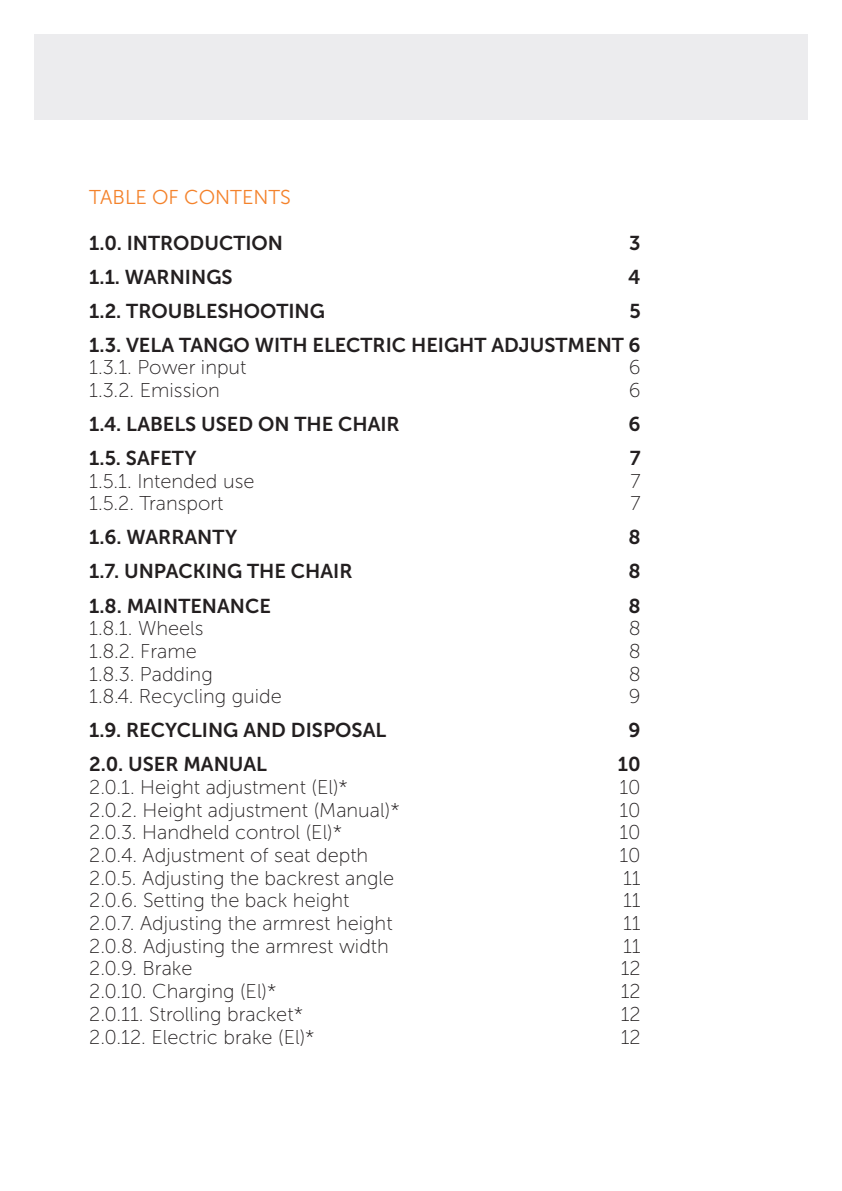
<style>
.page{position:relative;width:842px;height:1191px;background:#fff}
.page>*{position:absolute;margin:0;border:0;box-sizing:border-box;transform-origin:0 0}
.Brødtekst{font:20px "Museo Sans 100";color:#231f20}
.Nummerreret_afsnitso{font:20px "Museo Sans 700";color:#231f20}
.Nummerreret_afsnitso-2{font:20px "Museo Sans 100";color:#231f20}
.Overskrift_orange{font:20px "Museo Sans 300";color:#f4822b}
</style>
<div class="page">
<div style="left:34px;top:34px;width:774px;height:86px;background:#ececee"></div>
<p class="Overskrift_orange" style="left:89px;top:186px;width:203px">TABLE OF CONTENTS</p>
<p class="Nummerreret_afsnitso" style="left:89px;top:231px;width:195px">1.0. INTRODUCTION</p>
<p class="Nummerreret_afsnitso" style="left:629px;top:231px;width:13px">3</p>
<p class="Nummerreret_afsnitso" style="left:89px;top:265px;width:145px">1.1. WARNINGS</p>
<p class="Nummerreret_afsnitso" style="left:628px;top:265px;width:14px">4</p>
<p class="Nummerreret_afsnitso" style="left:89px;top:299px;width:237px">1.2. TROUBLESHOOTING</p>
<p class="Nummerreret_afsnitso" style="left:629px;top:299px;width:13px">5</p>
<p class="Nummerreret_afsnitso" style="left:89px;top:333px;width:553px">1.3. VELA TANGO WITH ELECTRIC HEIGHT ADJUSTMENT 6</p>
<p class="Brødtekst" style="left:89px;top:357px;width:159px">1.3.1. Power input</p>
<p class="Brødtekst" style="left:629px;top:357px;width:13px">6</p>
<p class="Brødtekst" style="left:89px;top:379px;width:132px">1.3.2. Emission</p>
<p class="Brødtekst" style="left:629px;top:379px;width:13px">6</p>
<p class="Nummerreret_afsnitso" style="left:89px;top:413px;width:312px">1.4. LABELS USED ON THE CHAIR</p>
<p class="Nummerreret_afsnitso" style="left:629px;top:413px;width:14px">6</p>
<p class="Nummerreret_afsnitso" style="left:89px;top:447px;width:109px">1.5. SAFETY</p>
<p class="Nummerreret_afsnitso" style="left:630px;top:447px;width:12px">7</p>
<p class="Nummerreret_afsnitso-2" style="left:89px;top:470px;width:167px">1.5.1. Intended use</p>
<p class="Nummerreret_afsnitso-2" style="left:630px;top:470px;width:12px">7</p>
<p class="Brødtekst" style="left:89px;top:493px;width:136px">1.5.2. Transport</p>
<p class="Brødtekst" style="left:630px;top:493px;width:12px">7</p>
<p class="Nummerreret_afsnitso" style="left:89px;top:526px;width:149px">1.6. WARRANTY</p>
<p class="Nummerreret_afsnitso" style="left:628px;top:526px;width:14px">8</p>
<p class="Nummerreret_afsnitso" style="left:89px;top:560px;width:265px">1.7. UNPACKING THE CHAIR</p>
<p class="Nummerreret_afsnitso" style="left:628px;top:560px;width:14px">8</p>
<p class="Nummerreret_afsnitso" style="left:89px;top:594px;width:183px">1.8. MAINTENANCE</p>
<p class="Nummerreret_afsnitso" style="left:628px;top:594px;width:14px">8</p>
<p class="Brødtekst" style="left:89px;top:617px;width:116px">1.8.1. Wheels</p>
<p class="Brødtekst" style="left:629px;top:617px;width:14px">8</p>
<p class="Brødtekst" style="left:89px;top:640px;width:109px">1.8.2. Frame</p>
<p class="Brødtekst" style="left:629px;top:640px;width:14px">8</p>
<p class="Brødtekst" style="left:89px;top:663px;width:125px">1.8.3. Padding</p>
<p class="Brødtekst" style="left:629px;top:663px;width:14px">8</p>
<p class="Brødtekst" style="left:89px;top:686px;width:194px">1.8.4. Recycling guide</p>
<p class="Brødtekst" style="left:629px;top:686px;width:13px">9</p>
<p class="Nummerreret_afsnitso" style="left:89px;top:719px;width:298px">1.9. RECYCLING AND DISPOSAL</p>
<p class="Nummerreret_afsnitso" style="left:629px;top:719px;width:14px">9</p>
<p class="Nummerreret_afsnitso" style="left:89px;top:753px;width:179px">2.0. USER MANUAL</p>
<p class="Nummerreret_afsnitso" style="left:618px;top:753px;width:24px">10</p>
<p class="Brødtekst" style="left:89px;top:776px;width:260px">2.0.1. Height adjustment (El)*</p>
<p class="Brødtekst" style="left:619px;top:776px;width:23px">10</p>
<p class="Brødtekst" style="left:89px;top:799px;width:312px">2.0.2. Height adjustment (Manual)*</p>
<p class="Brødtekst" style="left:619px;top:799px;width:23px">10</p>
<p class="Brødtekst" style="left:89px;top:822px;width:254px">2.0.3. Handheld control (El)*</p>
<p class="Brødtekst" style="left:619px;top:822px;width:23px">10</p>
<p class="Brødtekst" style="left:89px;top:844px;width:281px">2.0.4. Adjustment of seat depth</p>
<p class="Brødtekst" style="left:619px;top:844px;width:23px">10</p>
<p class="Brødtekst" style="left:89px;top:867px;width:306px">2.0.5. Adjusting the backrest angle</p>
<p class="Brødtekst" style="left:623px;top:867px;width:19px">11</p>
<p class="Brødtekst" style="left:89px;top:890px;width:262px">2.0.6. Setting the back height</p>
<p class="Brødtekst" style="left:623px;top:890px;width:19px">11</p>
<p class="Brødtekst" style="left:89px;top:912px;width:305px">2.0.7. Adjusting the armrest height</p>
<p class="Brødtekst" style="left:623px;top:912px;width:19px">11</p>
<p class="Brødtekst" style="left:89px;top:935px;width:301px">2.0.8. Adjusting the armrest width</p>
<p class="Brødtekst" style="left:623px;top:935px;width:19px">11</p>
<p class="Brødtekst" style="left:89px;top:958px;width:105px">2.0.9. Brake</p>
<p class="Brødtekst" style="left:621px;top:958px;width:21px">12</p>
<p class="Brødtekst" style="left:89px;top:980px;width:189px">2.0.10. Charging (El)*</p>
<p class="Brødtekst" style="left:621px;top:980px;width:21px">12</p>
<p class="Brødtekst" style="left:89px;top:1003px;width:215px">2.0.11. Strolling bracket*</p>
<p class="Brødtekst" style="left:621px;top:1003px;width:21px">12</p>
<p class="Brødtekst" style="left:89px;top:1026px;width:227px">2.0.12. Electric brake (El)*</p>
<p class="Brødtekst" style="left:621px;top:1026px;width:21px">12</p>
</div>
